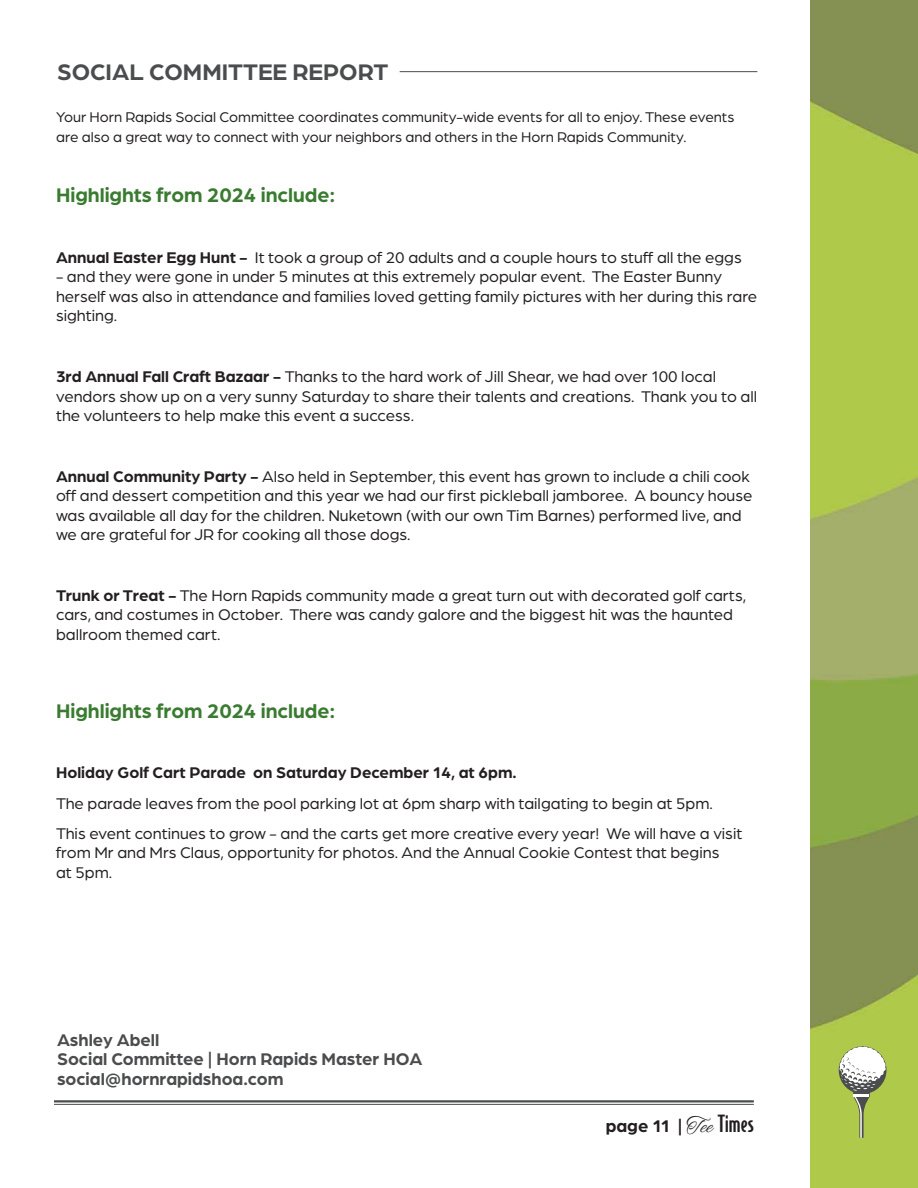
<style>
.page{position:relative;width:918px;height:1188px;background:#fff}
.page>*{position:absolute;margin:0;border:0;box-sizing:border-box;transform-origin:0 0}
.t1{font:700 24px "Arboria";color:#4b4c4d}
.t2{font:700 21px "Arboria";color:#3a7b31}
.t3{font:700 18px "Arboria";color:#4b4c4d}
.t4{font:700 18px "Arboria";color:#231f20}
.t5{font:16.5px/19.5px "Arboria";color:#231f20}
.t6{font:700 16.5px "Arboria";color:#231f20}
.t7{font:15px/19.5px "Arboria";color:#231f20}
.s1{font-weight:700}
.s2{font-family:"Alex Brush";font-weight:400;font-size:22.5px}
.s3{font-family:"Bodega Sans";font-weight:500;font-size:22.5px}
</style>
<div class="page">
<img style="left:810px;top:0;width:108px;height:1188px">
<hr style="left:54px;top:1100px;width:700px;height:2px;background:#4b4c4d">
<hr style="left:54px;top:1104px;width:700px;height:1px;background:#4b4c4d">
<svg style="left:839px;top:1047px;width:47px;height:91px"></svg>
<hr style="left:400px;top:71px;width:357px;height:1px;background:#4b4c4d">
<p class="t1" style="left:57px;top:56px;width:333px">SOCIAL COMMITTEE REPORT</p>
<p class="t7" style="left:56px;top:107px;width:680px">Your Horn Rapids Social Committee coordinates community-wide events for all to enjoy. These events are also a great way to connect with your neighbors and others in the Horn Rapids Community.</p>
<p class="t2" style="left:56px;top:181px;width:281px">Highlights from 2024 include:</p>
<p class="t5" style="left:56px;top:247px;width:687px"><span class="s1">Annual Easter Egg Hunt -</span> It took a group of 20 adults and a couple hours to stuff all the eggs</p>
<p class="t5" style="left:56px;top:266px;width:703px">- and they were gone in under 5 minutes at this extremely popular event. The Easter Bunny herself was also in attendance and families loved getting family pictures with her during this rare sighting.</p>
<p class="t5" style="left:56px;top:366px;width:703px"><span class="s1">3rd Annual Fall Craft Bazaar -</span> Thanks to the hard work of Jill Shear, we had over 100 local vendors show up on a very sunny Saturday to share their talents and creations. Thank you to all the volunteers to help make this event a success.</p>
<p class="t5" style="left:56px;top:466px;width:698px"><span class="s1">Annual Community Party -</span> Also held in September, this event has grown to include a chili cook off and dessert competition and this year we had our first pickleball jamboree. A bouncy house was available all day for the children. Nuketown (with our own Tim Barnes) performed live, and we are grateful for JR for cooking all those dogs.</p>
<p class="t5" style="left:56px;top:585px;width:692px"><span class="s1">Trunk or Treat -</span> The Horn Rapids community made a great turn out with decorated golf carts, cars, and costumes in October. There was candy galore and the biggest hit was the haunted ballroom themed cart.</p>
<p class="t2" style="left:56px;top:696px;width:281px">Highlights from 2024 include:</p>
<p class="t6" style="left:56px;top:761px;width:462px">Holiday Golf Cart Parade on Saturday December 14, at 6pm.</p>
<p class="t5" style="left:56px;top:793px;width:658px">The parade leaves from the pool parking lot at 6pm sharp with tailgating to begin at 5pm.</p>
<p class="t5" style="left:56px;top:823px;width:688px">This event continues to grow - and the carts get more creative every year! We will have a visit from Mr and Mrs Claus, opportunity for photos. And the Annual Cookie Contest that begins<br>at 5pm.</p>
<p class="t3" style="left:57px;top:1027px;width:104px">Ashley Abell</p>
<p class="t3" style="left:57px;top:1047px;width:367px">Social Committee | Horn Rapids Master HOA</p>
<p class="t3" style="left:57px;top:1066px;width:228px">social@hornrapidshoa.com</p>
<p class="t4" style="left:606px;top:1114px;width:150px">page 11 | <span class="s2">Tee</span> <span class="s3">Times</span></p>
</div>
